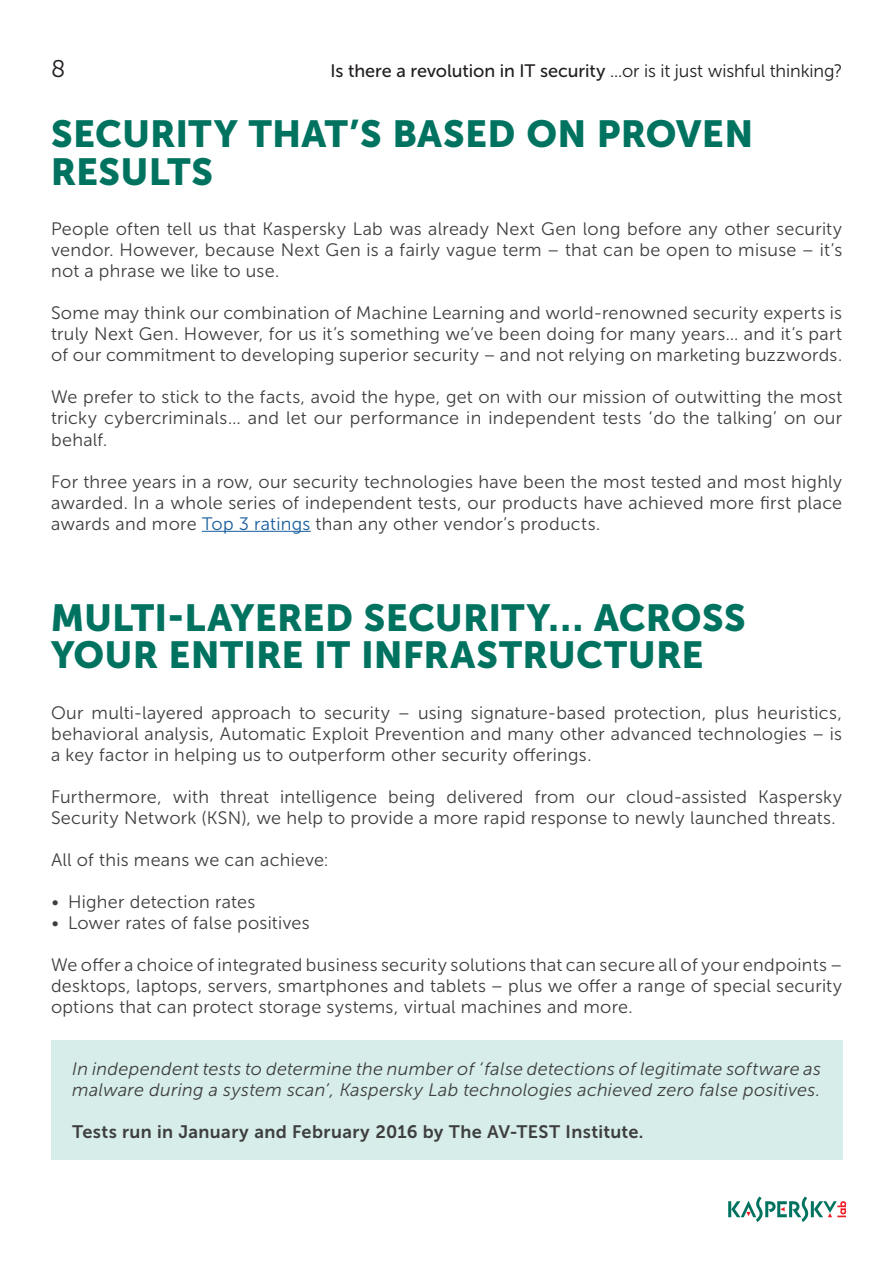
<style>
.page{position:relative;width:893px;height:1263px;background:#fff}
.page>*{position:absolute;margin:0;border:0;box-sizing:border-box;transform-origin:0 0}
.Head_1{font:37.5px/37.5px "Museo Sans Cyrl 900";letter-spacing:.015em;color:#007360}
.t1{font:24px "Museo Sans Cyrl 300";color:#231f20}
.Body{font:18px/21px "Museo Sans Cyrl 300";letter-spacing:.015em;color:#3e3e3f;text-align:justify}
.Body-2{font:italic 18px/21px "Museo Sans Cyrl 300";letter-spacing:.015em;color:#3e3e3f}
.t2{font:18px "Museo Sans Cyrl 500";letter-spacing:-.005em;color:#231f20}
.Body-3{font:18px "Museo Sans Cyrl 700";letter-spacing:.02em;color:#3e3e3f}
.Bullet{font:18px "Museo Sans Cyrl 300";letter-spacing:.015em;color:#3e3e3f}
.s1{font-family:"Museo Sans Cyrl 300"}
.s2{color:#175d9e}
</style>
<div class="page">
<svg style="left:728px;top:1196px;width:118px;height:26px"></svg>
<hr style="left:202px;top:531px;width:109px;height:1px;background:#175d9e">
<div style="left:51px;top:1040px;width:791px;height:119px;background:#d6ede9"></div>
<h2 class="t1" style="left:51px;top:55px;width:16px">8</h2>
<p class="t2" style="left:330px;top:61px;width:513px">Is there a revolution in IT security <span class="s1">...or is it just wishful thinking?</span></p>
<p class="Head_1" style="left:51px;top:115px;width:703px">SECURITY THAT’S BASED ON PROVEN<br>RESULTS</p>
<p class="Body" style="left:51px;top:219px;width:793px">People often tell us that Kaspersky Lab was already Next Gen long before any other security vendor. However, because Next Gen is a fairly vague term – that can be open to misuse – it’s not a phrase we like to use.</p>
<p class="Body" style="left:51px;top:303px;width:793px">Some may think our combination of Machine Learning and world-renowned security experts is truly Next Gen. However, for us it’s something we’ve been doing for many years… and it’s part of our commitment to developing superior security – and not relying on marketing buzzwords.</p>
<p class="Body" style="left:51px;top:387px;width:793px">We prefer to stick to the facts, avoid the hype, get on with our mission of outwitting the most tricky cybercriminals… and let our performance in independent tests ‘do the talking’ on our behalf.</p>
<p class="Body" style="left:51px;top:471px;width:793px">For three years in a row, our security technologies have been the most tested and most highly awarded. In a whole series of independent tests, our products have achieved more first place awards and more <span class="s2">Top 3 ratings</span> than any other vendor’s products.</p>
<p class="Head_1" style="left:51px;top:599px;width:696px">MULTI-LAYERED SECURITY… ACROSS<br>YOUR ENTIRE IT INFRASTRUCTURE</p>
<p class="Body" style="left:51px;top:702px;width:793px">Our multi-layered approach to security – using signature-based protection, plus heuristics, behavioral analysis, Automatic Exploit Prevention and many other advanced technologies – is a key factor in helping us to outperform other security offerings.</p>
<p class="Body" style="left:51px;top:786px;width:793px">Furthermore, with threat intelligence being delivered from our cloud-assisted Kaspersky<br>Security Network (KSN), we help to provide a more rapid response to newly launched threats.</p>
<p class="Body" style="left:51px;top:849px;width:279px">All of this means we can achieve:</p>
<p class="Bullet" style="left:51px;top:892px;width:206px">• Higher detection rates</p>
<p class="Bullet" style="left:51px;top:913px;width:260px">• Lower rates of false positives</p>
<p class="Body" style="left:51px;top:954px;width:793px">We offer a choice of integrated business security solutions that can secure all of your endpoints – desktops, laptops, servers, smartphones and tablets – plus we offer a range of special security options that can protect storage systems, virtual machines and more.</p>
<p class="Body-2" style="left:72px;top:1058px;width:750px">In independent tests to determine the number of ‘false detections of legitimate software as malware during a system scan’, Kaspersky Lab technologies achieved zero false positives.</p>
<p class="Body-3" style="left:72px;top:1122px;width:573px">Tests run in January and February 2016 by The AV-TEST Institute.</p>
</div>
